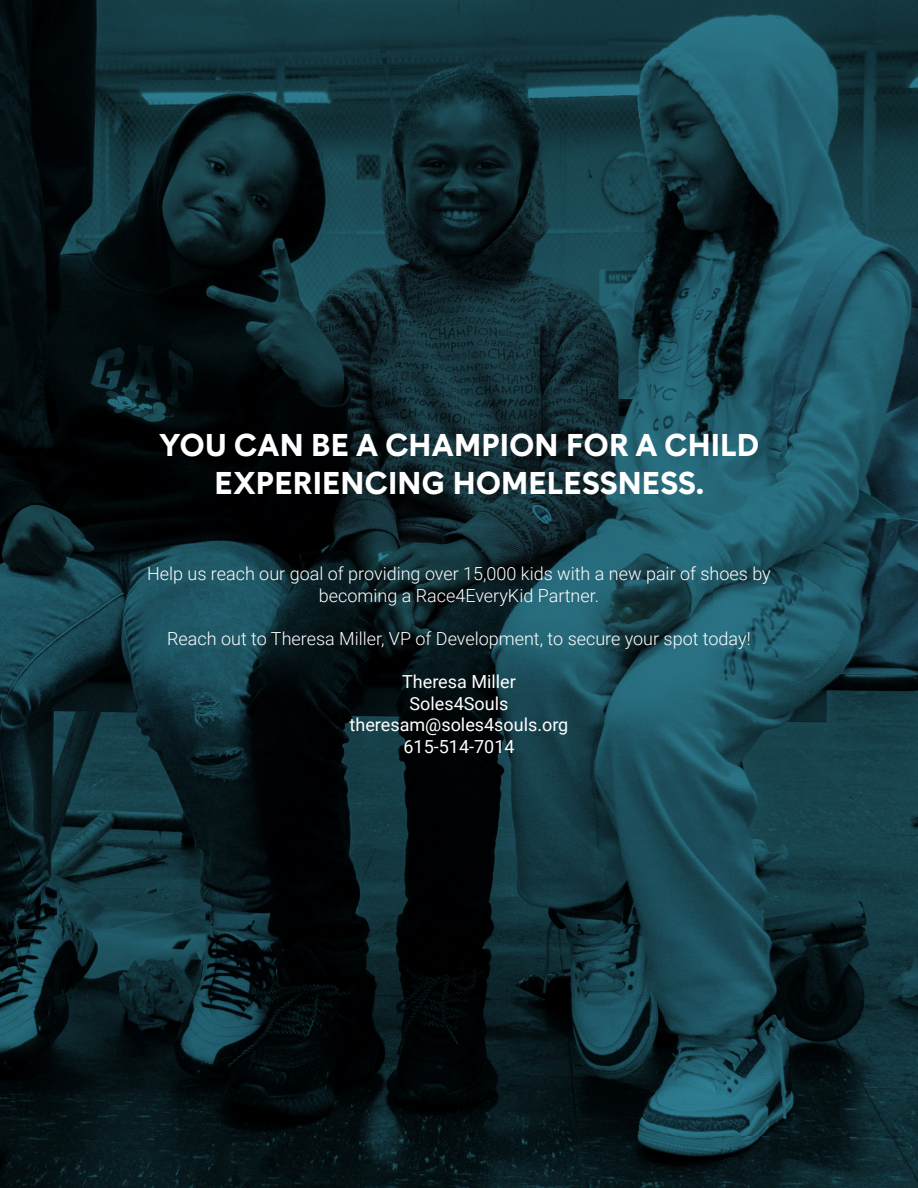
<style>
.page{position:relative;width:918px;height:1188px;background:#fff}
.page>*{position:absolute;margin:0;border:0;box-sizing:border-box;transform-origin:0 0}
.t1{font:700 31.5px "Buenos Aires Trial";color:#fff}
.t2{font:300 18px "Roboto";color:#fff}
.t3{font:18px "Roboto";color:#fff}
</style>
<div class="page">
<img style="left:0;top:0;width:918px;height:1188px">
<p class="t1" style="left:159px;top:432px;width:602px">YOU CAN BE A CHAMPION FOR A CHILD</p>
<p class="t1" style="left:215px;top:470px;width:491px">EXPERIENCING HOMELESSNESS.</p>
<p class="t2" style="left:147px;top:561px;width:625px">Help us reach our goal of providing over 15,000 kids with a new pair of shoes by</p>
<p class="t2" style="left:319px;top:583px;width:282px">becoming a Race4EveryKid Partner.</p>
<p class="t2" style="left:167px;top:626px;width:585px">Reach out to Theresa Miller, VP of Development, to secure your spot today!</p>
<p class="t3" style="left:402px;top:669px;width:115px">Theresa Miller</p>
<p class="t3" style="left:410px;top:691px;width:100px">Soles4Souls</p>
<p class="t3" style="left:350px;top:712px;width:220px">theresam@soles4souls.org</p>
<p class="t3" style="left:403px;top:734px;width:113px">615-514-7014</p>
</div>
